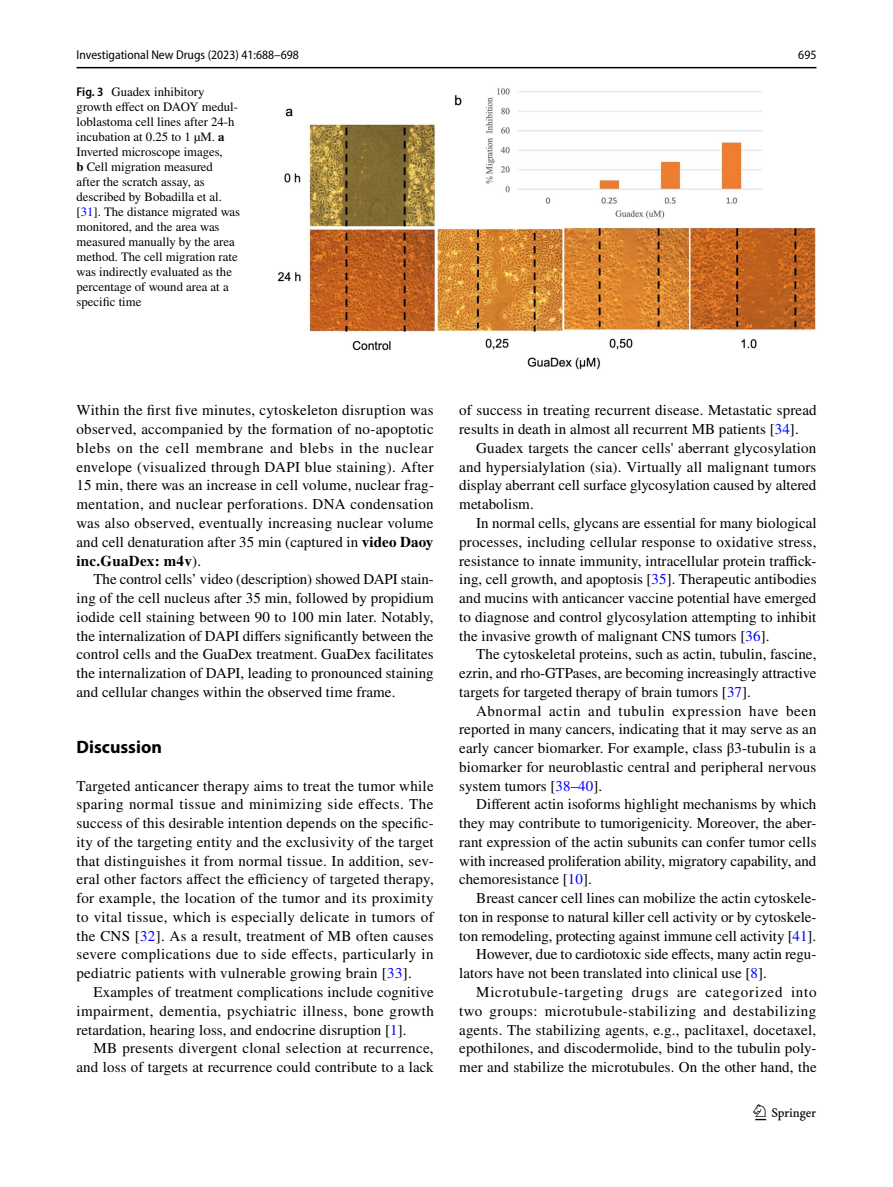
<style>
.page{position:relative;width:893px;height:1187px;background:#fff}
.page>*{position:absolute;margin:0;border:0;box-sizing:border-box;transform-origin:0 0}
.t1{font:22.5px "Springnew Regular 2";color:#000}
.t2{font:700 18px "Myriad Pro";color:#000}
.t3{font:15px/18.8px "STIX";letter-spacing:.005em;color:#000;text-align:justify}
.t4{font:15px "STIX";letter-spacing:.035em;color:#000}
.t5{font:15px "STIX";letter-spacing:.05em;color:#000}
.t6{font:12.75px/15px "STIX";color:#000}
.t7{font:semi-condensed 12.75px "Myriad Pro";color:#000}
.s1{font-family:"Myriad Pro";font-weight:600;font-stretch:semi-condensed}
.s2{font-weight:700}
.s3{color:#00f}
</style>
<div class="page">
<hr style="left:77px;top:67px;width:739px;height:1px;background:#000">
<img style="left:277px;top:88px;width:539px;height:282px">
<p class="t7" style="left:77px;top:48px;width:224px">Investigational New Drugs (2023) 41:688–698</p>
<p class="t7" style="left:798px;top:48px;width:20px">695</p>
<p class="t6" style="left:77px;top:85px;width:165px"><span class="s1">Fig. 3</span> Guadex inhibitory growth effect on DAOY medul&shy;loblastoma cell lines after 24-h incubation at 0.25 to 1 µM. <span class="s2">a<br></span>Inverted microscope images,<br><span class="s2">b</span> Cell migration measured<br>after the scratch assay, as described by Bobadilla et al. [<span class="s3">31</span>]. The distance migrated was monitored, and the area was measured manually by the area method. The cell migration rate was indirectly evaluated as the percentage of wound area at a specific time</p>
<p class="t3" style="left:77px;top:402px;width:359px">Within the first five minutes, cytoskeleton disruption was observed, accompanied by the formation of no-apoptotic blebs on the cell membrane and blebs in the nuclear envelope (visualized through DAPI blue staining). After 15 min, there was an increase in cell volume, nuclear frag&shy;mentation, and nuclear perforations. DNA condensation was also observed, eventually increasing nuclear volume and cell denaturation after 35 min (captured in <span class="s2">video Daoy inc.GuaDex: m4v</span>).</p>
<p class="t3" style="left:77px;top:571px;width:359px;text-indent:17px">The control cells’ video (description) showed DAPI stain&shy;ing of the cell nucleus after 35 min, followed by propidium iodide cell staining between 90 to 100 min later. Notably, the internalization of DAPI differs significantly between the control cells and the GuaDex treatment. GuaDex facilitates the internalization of DAPI, leading to pronounced staining and cellular changes within the observed time frame.</p>
<p class="t2" style="left:77px;top:735px;width:87px">Discussion</p>
<p class="t3" style="left:77px;top:777px;width:359px">Targeted anticancer therapy aims to treat the tumor while sparing normal tissue and minimizing side effects. The success of this desirable intention depends on the specific&shy;ity of the targeting entity and the exclusivity of the target that distinguishes it from normal tissue. In addition, sev&shy;eral other factors affect the efficiency of targeted therapy, for example, the location of the tumor and its proximity to vital tissue, which is especially delicate in tumors of the CNS [<span class="s3">32</span>]. As a result, treatment of MB often causes severe complications due to side effects, particularly in pediatric patients with vulnerable growing brain [<span class="s3">33</span>].</p>
<p class="t3" style="left:77px;top:983px;width:359px;text-indent:17px">Examples of treatment complications include cognitive impairment, dementia, psychiatric illness, bone growth retardation, hearing loss, and endocrine disruption [<span class="s3">1</span>].</p>
<p class="t3" style="left:77px;top:1039px;width:359px;text-align:right">MB presents divergent clonal selection at recurrence, and loss of targets at recurrence could contribute to a lack</p>
<p class="t3" style="left:459px;top:402px;width:359px">of success in treating recurrent disease. Metastatic spread results in death in almost all recurrent MB patients [<span class="s3">34</span>].</p>
<p class="t3" style="left:459px;top:439px;width:359px;text-indent:17px">Guadex targets the cancer cells' aberrant glycosylation and hypersialylation (sia). Virtually all malignant tumors display aberrant cell surface glycosylation caused by altered metabolism.</p>
<p class="t3" style="left:459px;top:514px;width:359px;text-indent:17px">In normal cells, glycans are essential for many biological processes, including cellular response to oxidative stress, resistance to innate immunity, intracellular protein traffick&shy;ing, cell growth, and apoptosis [<span class="s3">35</span>]. Therapeutic antibodies and mucins with anticancer vaccine potential have emerged to diagnose and control glycosylation attempting to inhibit the invasive growth of malignant CNS tumors [<span class="s3">36</span>].</p>
<p class="t3" style="left:459px;top:646px;width:359px;text-indent:17px">The cytoskeletal proteins, such as actin, tubulin, fascine, ezrin, and rho-GTPases, are becoming increasingly attractive targets for targeted therapy of brain tumors [<span class="s3">37</span>].</p>
<p class="t3" style="left:459px;top:702px;width:359px;text-indent:17px">Abnormal actin and tubulin expression have been reported in many cancers, indicating that it may serve as an early cancer biomarker. For example, class β3-tubulin is a biomarker for neuroblastic central and peripheral nervous system tumors [<span class="s3">38</span>–<span class="s3">40</span>].</p>
<p class="t3" style="left:459px;top:796px;width:359px;text-indent:17px">Different actin isoforms highlight mechanisms by which they may contribute to tumorigenicity. Moreover, the aber&shy;rant expression of the actin subunits can confer tumor cells with increased proliferation ability, migratory capability, and chemoresistance [<span class="s3">10</span>].</p>
<p class="t3" style="left:476px;top:889px;width:342px">Breast cancer cell lines can mobilize the actin cytoskele-</p>
<p class="t3" style="left:459px;top:908px;width:359px">ton in response to natural killer cell activity or by cytoskele-</p>
<p class="t3" style="left:459px;top:927px;width:358px">ton remodeling, protecting against immune cell activity [<span class="s3">41</span>].</p>
<p class="t3" style="left:476px;top:946px;width:342px">However, due to cardiotoxic side effects, many actin regu-</p>
<p class="t3" style="left:459px;top:964px;width:309px">lators have not been translated into clinical use [<span class="s3">8</span>].</p>
<p class="t5" style="left:476px;top:981px;width:342px">Microtubule-targeting drugs are categorized into</p>
<p class="t4" style="left:459px;top:1000px;width:359px">two groups: microtubule-stabilizing and destabilizing</p>
<p class="t3" style="left:459px;top:1021px;width:359px">agents. The stabilizing agents, e.g., paclitaxel, docetaxel,</p>
<p class="t3" style="left:459px;top:1039px;width:359px">epothilones, and discodermolide, bind to the tubulin poly-</p>
<p class="t3" style="left:459px;top:1058px;width:359px">mer and stabilize the microtubules. On the other hand, the</p>
<h1 class="t1" style="left:755px;top:1104px;width:62px">1 3</h1>
</div>
